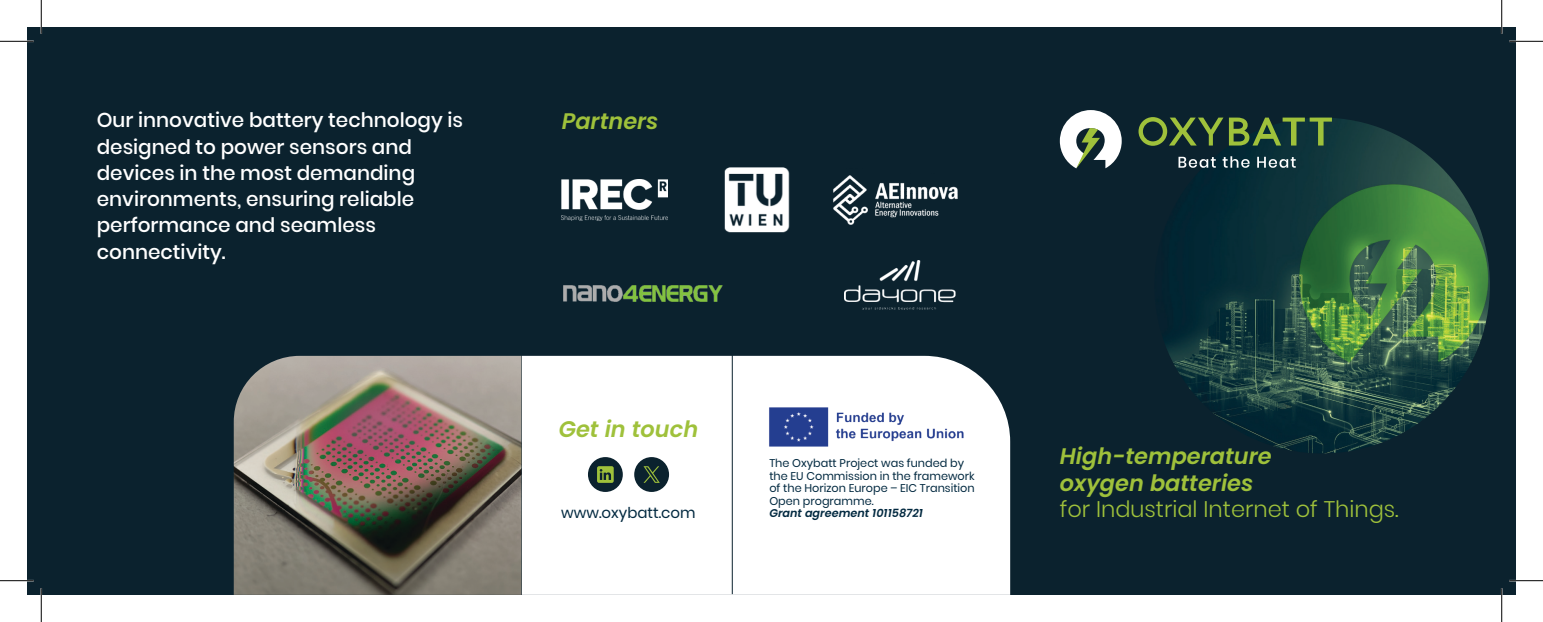
<style>
.page{position:relative;width:1543px;height:622px;background:#fff}
.page>*{position:absolute;margin:0;border:0;box-sizing:border-box;transform-origin:0 0}
.t1{font:italic 600 22.5px/26.2px "Poppins";color:#9fc13b}
.t2{font:300 22.5px "Poppins";color:#9fc13b}
.t3{font:500 20px/26.2px "Poppins";color:#fff}
.t4{font:15px "Poppins";color:#022940}
.t5{font:11.25px/12.5px "Poppins";color:#022940}
.t6{font:italic 600 11.25px "Poppins";color:#022940}
</style>
<div class="page">
<div style="left:27px;top:27px;width:1488px;height:567px;background:#0b222e"></div>
<div style="left:522px;top:355px;width:488px;height:239px;background:#fff"></div>
<img style="left:1154px;top:117px;width:335px;height:336px;border-radius:168px">
<svg style="left:1138px;top:117px;width:193px;height:29px"></svg>
<svg style="left:1178px;top:157px;width:37px;height:11px"></svg>
<svg style="left:1222px;top:156px;width:27px;height:12px"></svg>
<svg style="left:1257px;top:157px;width:38px;height:11px"></svg>
<svg style="left:1059px;top:110px;width:62px;height:58px"></svg>
<hr style="left:732px;top:350px;width:1px;height:243px;background:#0b222e">
<img style="left:766px;top:404px;width:205px;height:45px">
<img style="left:561px;top:179px;width:106px;height:41px">
<img style="left:833px;top:175px;width:125px;height:50px">
<img style="left:563px;top:285px;width:160px;height:16px">
<img style="left:724px;top:167px;width:66px;height:66px">
<img style="left:844px;top:260px;width:111px;height:49px">
<div style="left:588px;top:456px;width:35px;height:35px;background:#0b222e;border-radius:50%"></div>
<svg style="left:597px;top:466px;width:16px;height:16px"></svg>
<div style="left:634px;top:456px;width:35px;height:35px;background:#0b222e;border-radius:50%"></div>
<svg style="left:643px;top:466px;width:16px;height:16px"></svg>
<img style="left:234px;top:355px;width:287px;height:239px">
<hr style="left:0;top:40px;width:34px;height:2px;background:#fff">
<hr style="left:1509px;top:40px;width:33px;height:2px;background:#fff">
<hr style="left:0;top:579px;width:34px;height:2px;background:#fff">
<hr style="left:1509px;top:579px;width:33px;height:2px;background:#fff">
<hr style="left:40px;top:0;width:2px;height:34px;background:#fff">
<hr style="left:40px;top:587px;width:2px;height:34px;background:#fff">
<hr style="left:1500px;top:0;width:2px;height:34px;background:#fff">
<hr style="left:1500px;top:587px;width:2px;height:34px;background:#fff">
<hr style="left:0;top:41px;width:34px;height:1px;background:#000">
<hr style="left:1509px;top:41px;width:33px;height:1px;background:#000">
<hr style="left:0;top:580px;width:34px;height:1px;background:#000">
<hr style="left:1509px;top:580px;width:33px;height:1px;background:#000">
<hr style="left:41px;top:0;width:1px;height:34px;background:#000">
<hr style="left:41px;top:587px;width:1px;height:34px;background:#000">
<hr style="left:1501px;top:0;width:1px;height:34px;background:#000">
<hr style="left:1501px;top:587px;width:1px;height:34px;background:#000">
<p class="t3" style="left:97px;top:107px;width:368px">Our innovative battery technology is designed to power sensors and devices in the most demanding environments, ensuring reliable performance and seamless connectivity.</p>
<p class="t1" style="left:561px;top:108px;width:98px">Partners</p>
<p class="t1" style="left:559px;top:415px;width:141px">Get in touch</p>
<p class="t4" style="left:561px;top:503px;width:136px">www.oxybatt.com</p>
<p class="t5" style="left:769px;top:456px;width:207px">The Oxybatt Project was funded by the EU Commission in the framework of the Horizon Europe – EIC Transition<br>Open programme.</p>
<p class="t6" style="left:769px;top:506px;width:155px">Grant agreement 101158721</p>
<p class="t1" style="left:1059px;top:443px;width:213px">High-temperature oxygen batteries</p>
<p class="t2" style="left:1059px;top:495px;width:340px">for Industrial Internet of Things.</p>
</div>
